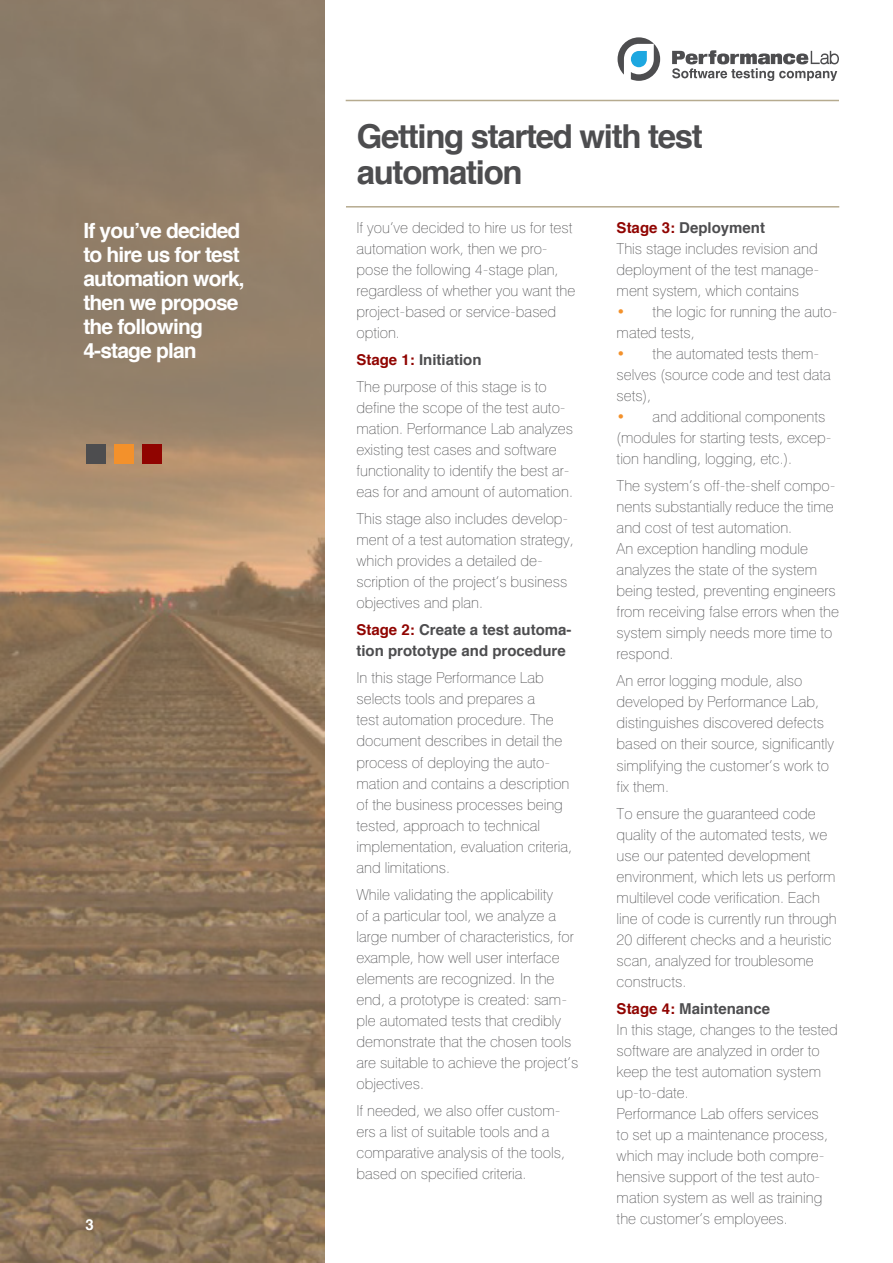
<style>
.page{position:relative;width:893px;height:1263px;background:#fff}
.page>*{position:absolute;margin:0;border:0;box-sizing:border-box;transform-origin:0 0}
.t1{font:700 33px/36px "Helvetica";letter-spacing:-.04em;color:#4d4d4f}
.t2{font:700 21px/24px "Helvetica";letter-spacing:-.04em;color:#fff}
.t3{font:15px/21px "Helios Thin C";color:#4d4d4f}
.t4{font:700 15px/21px "Helvetica";color:#4d4d4f}
.t5{font:700 15px "Helvetica";color:#fff}
.s1{color:#900400}
.s2{color:#f3912b}
</style>
<div class="page">
<hr style="left:346px;top:100px;width:493px;height:1px;background:#b6ab8f">
<svg style="left:618px;top:37px;width:42px;height:44px"></svg>
<svg style="left:672px;top:50px;width:167px;height:31px"></svg>
<svg style="left:0;top:0;width:325px;height:1263px;background:#937b62"></svg>
<div style="left:87px;top:444px;width:19px;height:19px;background:#4d4d4f"></div>
<div style="left:115px;top:444px;width:19px;height:19px;background:#f3912b"></div>
<div style="left:142px;top:444px;width:20px;height:19px;background:#900400"></div>
<hr style="left:346px;top:206px;width:493px;height:2px;background:#b6ab8f">
<h2 class="t2" style="left:83px;top:219px;width:163px">If you’ve decided to hire us for test automation work, then we propose the following<br>4-stage plan</h2>
<p class="t5" style="left:86px;top:1212px;width:10px">3</p>
<h1 class="t1" style="left:357px;top:119px;width:348px">Getting started with test automation</h1>
<p class="t3" style="left:356px;top:218px;width:220px">If you’ve decided to hire us for test automation work, then we pro&shy;pose the following 4-stage plan, regardless of whether you want the project-based or service-based option.</p>
<p class="t4" style="left:356px;top:350px;width:127px"><span class="s1">Stage 1:</span> Initiation</p>
<p class="t3" style="left:356px;top:377px;width:218px">The purpose of this stage is to define the scope of the test auto&shy;mation. Performance Lab analyzes existing test cases and software functionality to identify the best ar&shy;eas for and amount of automation.</p>
<p class="t3" style="left:356px;top:509px;width:219px">This stage also includes develop&shy;ment of a test automation strategy, which provides a detailed de&shy;scription of the project’s business objectives and plan.</p>
<p class="t4" style="left:356px;top:620px;width:217px"><span class="s1">Stage 2:</span> Create a test automa&shy;tion prototype and procedure</p>
<p class="t3" style="left:356px;top:668px;width:217px">In this stage Performance Lab selects tools and prepares a<br>test automation procedure. The document describes in detail the process of deploying the auto&shy;mation and contains a description of the business processes being tested, approach to technical implementation, evaluation criteria, and limitations.</p>
<p class="t3" style="left:356px;top:884px;width:223px">While validating the applicability<br>of a particular tool, we analyze a large number of characteristics, for example, how well user interface elements are recognized. In the end, a prototype is created: sam&shy;ple automated tests that credibly demonstrate that the chosen tools are suitable to achieve the project’s objectives.</p>
<p class="t3" style="left:356px;top:1100px;width:210px">If needed, we also offer custom&shy;ers a list of suitable tools and a comparative analysis of the tools, based on specified criteria.</p>
<p class="t4" style="left:617px;top:218px;width:150px"><span class="s1">Stage 3:</span> Deployment</p>
<p class="t3" style="left:617px;top:239px;width:204px;text-align:justify">This stage includes revision and deployment of the test manage&shy;ment system, which contains</p>
<p class="t3" style="left:617px;top:302px;width:223px"><span class="s2">•</span> the logic for running the auto&shy;mated tests,</p>
<p class="t3" style="left:617px;top:344px;width:216px"><span class="s2">•</span> the automated tests them&shy;selves (source code and test data sets),</p>
<p class="t3" style="left:617px;top:407px;width:216px"><span class="s2">•</span> and additional components (modules for starting tests, excep&shy;tion handling, logging, etc.).</p>
<p class="t3" style="left:617px;top:476px;width:224px">The system’s off-the-shelf compo&shy;nents substantially reduce the time and cost of test automation.<br>An exception handling module analyzes the state of the system being tested, preventing engineers from receiving false errors when the system simply needs more time to respond.</p>
<p class="t3" style="left:617px;top:671px;width:219px">An error logging module, also developed by Performance Lab, distinguishes discovered defects based on their source, significantly simplifying the customer’s work to fix them.</p>
<p class="t3" style="left:617px;top:803px;width:222px">To ensure the guaranteed code quality of the automated tests, we use our patented development environment, which lets us perform multilevel code verification. Each line of code is currently run through<br>20 different checks and a heuristic scan, analyzed for troublesome constructs.</p>
<p class="t4" style="left:617px;top:998px;width:155px"><span class="s1">Stage 4:</span> Maintenance</p>
<p class="t3" style="left:617px;top:1019px;width:223px">In this stage, changes to the tested software are analyzed in order to keep the test automation system up-to-date.<br>Performance Lab offers services<br>to set up a maintenance process, which may include both compre&shy;hensive support of the test auto&shy;mation system as well as training the customer’s employees.</p>
</div>
